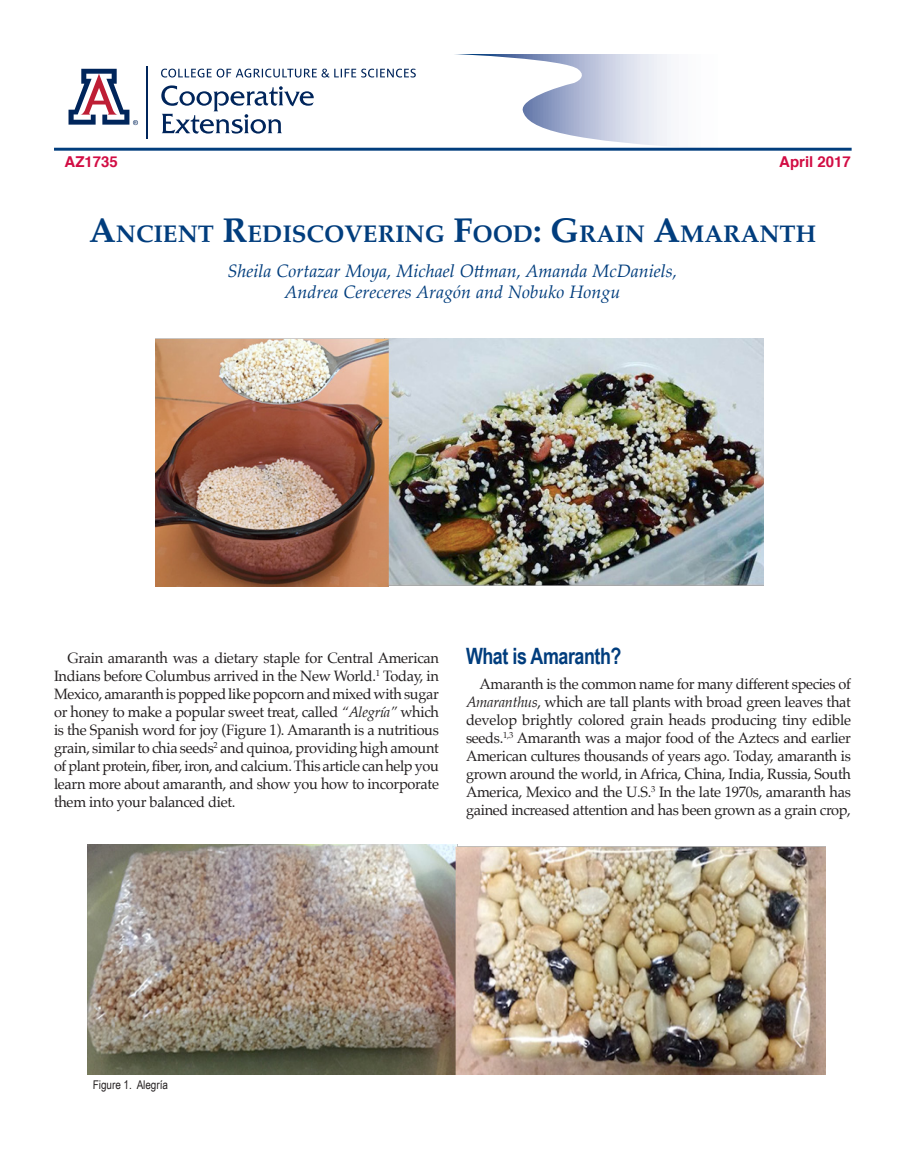
<style>
.page{position:relative;width:905px;height:1175px;background:#fff}
.page>*{position:absolute;margin:0;border:0;box-sizing:border-box;transform-origin:0 0}
.t1{font:700 24.15px "Palatino";color:#013d7d}
.Subtitle{font:700 22.5px "Arial Narrow";letter-spacing:-.02em;color:#013d7d}
.t2{font:italic 18px "Palatino Linotype";color:#013d7d}
.Bodytext{font:15px/18px "Palatino";letter-spacing:-.02em;color:#231f20;text-align:justify}
.t3{font:700 15px "Helvetica";color:#d20d44}
.t4{font:12px "Arial Narrow";color:#231f20}
.s1{font-size:34.5px}
.s2{font-style:italic}
</style>
<div class="page">
<svg style="left:453px;top:54px;width:399px;height:95px"></svg>
<hr style="left:54px;top:148px;width:797px;height:3px;background:#013d7d">
<svg style="left:161px;top:85px;width:153px;height:49px"></svg>
<svg style="left:161px;top:69px;width:255px;height:8px"></svg>
<svg style="left:68px;top:68px;width:70px;height:58px"></svg>
<hr style="left:146px;top:67px;width:2px;height:72px;background:#00255b">
<img style="left:156px;top:339px;width:607px;height:247px">
<img style="left:87px;top:844px;width:738px;height:230px">
<p class="t3" style="left:64px;top:150px;width:55px">AZ1735</p>
<p class="t3" style="left:779px;top:150px;width:73px">April 2017</p>
<p class="t1" style="left:89px;top:213px;width:634px"><span class="s1">A</span>NCIENT <span class="s1">R</span>EDISCOVERING <span class="s1">F</span>OOD<span class="s1">: G</span>RAIN <span class="s1">A</span>MARA</p>
<p class="t1" style="left:759px;top:213px;width:58px">NTH</p>
<p class="t2" style="left:227px;top:257px;width:451px">Sheila Cortazar Moya, Michael Ottman, Amanda McDaniels,</p>
<p class="t2" style="left:284px;top:279px;width:337px">Andrea Cereceres Aragón and Nobuko Hongu</p>
<p class="Bodytext" style="left:54px;top:648px;width:386px;text-indent:14px">Grain amaranth was a dietary staple for Central American Indians before Columbus arrived in the New World.<sup>1</sup> Today, in Mexico, amaranth is popped like popcorn and mixed with sugar or honey to make a popular sweet treat, called <span class="s2">“Alegría”</span> which is the Spanish word for joy (Figure 1). Amaranth is a nutritious grain, similar to chia seeds<sup>2</sup> and quinoa, providing high amount of plant protein, fiber, iron, and calcium. This article can help you learn more about amaranth, and show you how to incorporate them into your balanced diet.</p>
<p class="Subtitle" style="left:466px;top:639px;width:157px">What is Amaranth?</p>
<p class="Bodytext" style="left:466px;top:675px;width:386px;text-indent:14px">Amaranth is the common name for many different species of <span class="s2">Amaranthus</span>, which are tall plants with broad green leaves that develop brightly colored grain heads producing tiny edible seeds.<sup>1,3</sup> Amaranth was a major food of the Aztecs and earlier American cultures thousands of years ago. Today, amaranth is grown around the world, in Africa, China, India, Russia, South America, Mexico and the U.S.<sup>3</sup> In the late 1970s, amaranth has gained increased attention and has been grown as a grain crop,</p>
<p class="t4" style="left:93px;top:1076px;width:77px">Figure 1. Alegría</p>
</div>
